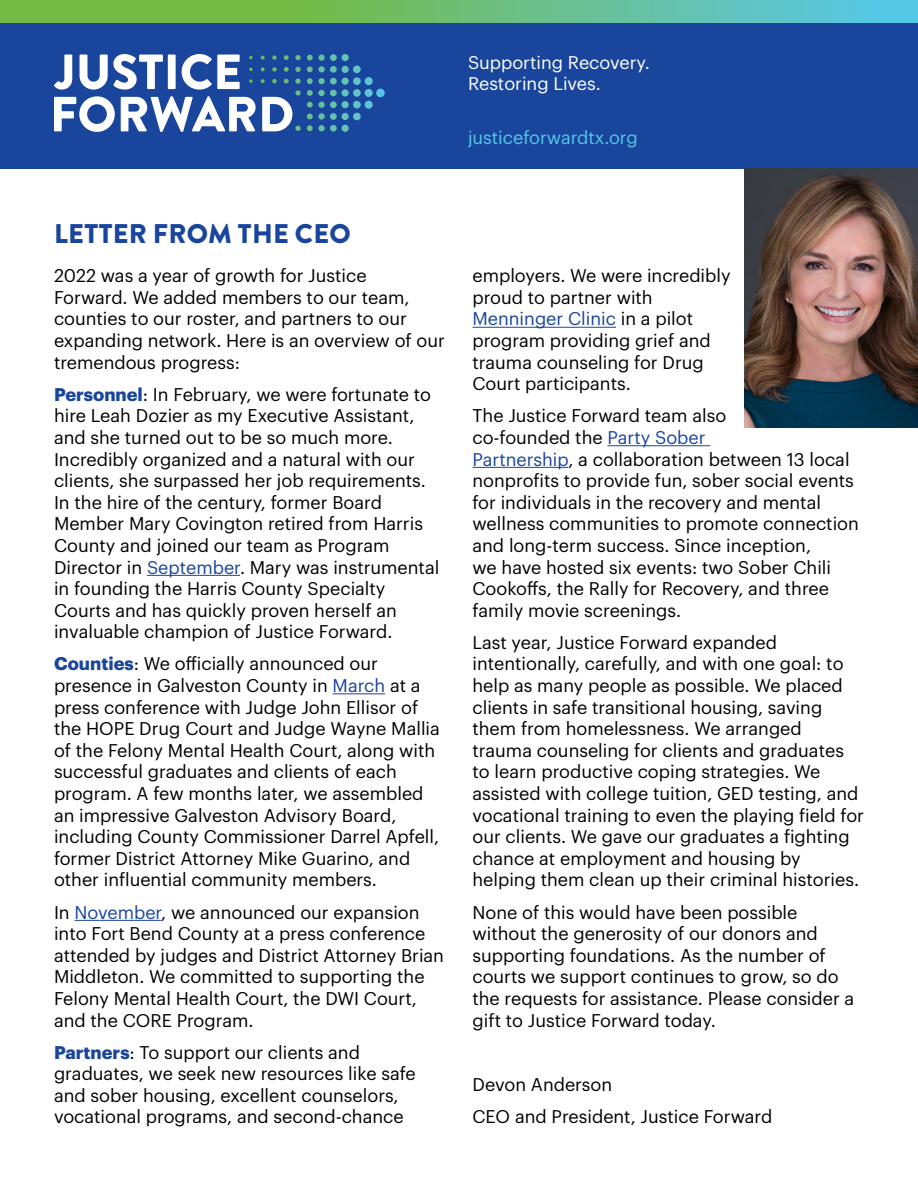
<style>
.page{position:relative;width:918px;height:1188px;background:#fff}
.page>*{position:absolute;margin:0;border:0;box-sizing:border-box;transform-origin:0 0}
.t1{font:900 27px "Brandon Grotesque";letter-spacing:.01em;color:#19459d}
.t2{font:18px/21.6px "Graphik";color:#000}
.t3{font:18px/21.6px "Graphik";color:#fff}
.t4{font:18px "Graphik";color:#55c8e6}
.s1{font-weight:700;color:#19459d}
.s2{color:#19459d}
</style>
<div class="page">
<div style="left:0;top:11px;width:918px;height:158px;background:#19459d"></div>
<svg style="left:54px;top:55px;width:18px;height:35px"></svg>
<svg style="left:80px;top:54px;width:83px;height:36px"></svg>
<div style="left:168px;top:55px;width:8px;height:34px;background:#fff"></div>
<svg style="left:182px;top:54px;width:58px;height:36px"></svg>
<svg style="left:54px;top:96px;width:61px;height:36px"></svg>
<svg style="left:121px;top:96px;width:135px;height:36px"></svg>
<svg style="left:249px;top:56px;width:4px;height:3px"></svg>
<svg style="left:261px;top:56px;width:4px;height:4px"></svg>
<svg style="left:272px;top:55px;width:5px;height:5px"></svg>
<svg style="left:284px;top:55px;width:5px;height:5px"></svg>
<svg style="left:295px;top:55px;width:6px;height:5px"></svg>
<svg style="left:307px;top:55px;width:6px;height:5px"></svg>
<svg style="left:318px;top:54px;width:7px;height:7px"></svg>
<div style="left:330px;top:54px;width:7px;height:7px;background:#64c1ab;border-radius:50%"></div>
<div style="left:342px;top:54px;width:7px;height:7px;background:#61c3b9;border-radius:50%"></div>
<svg style="left:249px;top:68px;width:4px;height:3px"></svg>
<svg style="left:261px;top:67px;width:4px;height:4px"></svg>
<svg style="left:272px;top:67px;width:5px;height:5px"></svg>
<svg style="left:284px;top:67px;width:5px;height:5px"></svg>
<svg style="left:295px;top:67px;width:6px;height:5px"></svg>
<svg style="left:307px;top:66px;width:6px;height:6px"></svg>
<div style="left:318px;top:66px;width:7px;height:7px;background:#67c09d;border-radius:50%"></div>
<div style="left:330px;top:66px;width:7px;height:7px;background:#64c1ab;border-radius:50%"></div>
<div style="left:342px;top:66px;width:7px;height:7px;background:#61c3b9;border-radius:50%"></div>
<div style="left:353px;top:66px;width:8px;height:7px;background:#5ec4c8;border-radius:50%"></div>
<svg style="left:249px;top:79px;width:4px;height:4px"></svg>
<svg style="left:261px;top:79px;width:4px;height:4px"></svg>
<svg style="left:272px;top:79px;width:5px;height:4px"></svg>
<svg style="left:284px;top:79px;width:5px;height:5px"></svg>
<svg style="left:295px;top:79px;width:6px;height:5px"></svg>
<svg style="left:307px;top:78px;width:6px;height:6px"></svg>
<div style="left:318px;top:78px;width:7px;height:6px;background:#67c09d;border-radius:50%"></div>
<div style="left:330px;top:78px;width:7px;height:7px;background:#64c1ab;border-radius:50%"></div>
<div style="left:342px;top:78px;width:7px;height:7px;background:#61c3b9;border-radius:50%"></div>
<div style="left:353px;top:77px;width:8px;height:8px;background:#5ec4c8;border-radius:50%"></div>
<div style="left:365px;top:77px;width:8px;height:8px;background:#5ac5d6;border-radius:50%"></div>
<svg style="left:307px;top:90px;width:6px;height:6px"></svg>
<div style="left:318px;top:90px;width:7px;height:6px;background:#67c09d;border-radius:50%"></div>
<div style="left:330px;top:90px;width:7px;height:6px;background:#64c1ab;border-radius:50%"></div>
<div style="left:342px;top:89px;width:7px;height:8px;background:#61c3b9;border-radius:50%"></div>
<div style="left:353px;top:89px;width:8px;height:8px;background:#5ec4c8;border-radius:50%"></div>
<div style="left:365px;top:89px;width:8px;height:8px;background:#5ac5d6;border-radius:50%"></div>
<div style="left:376px;top:89px;width:9px;height:8px;background:#54c7e5;border-radius:50%"></div>
<svg style="left:307px;top:102px;width:6px;height:6px"></svg>
<div style="left:318px;top:102px;width:7px;height:6px;background:#67c09d;border-radius:50%"></div>
<div style="left:330px;top:101px;width:7px;height:7px;background:#64c1ab;border-radius:50%"></div>
<div style="left:342px;top:101px;width:7px;height:7px;background:#61c3b9;border-radius:50%"></div>
<div style="left:353px;top:101px;width:8px;height:8px;background:#5ec4c8;border-radius:50%"></div>
<div style="left:365px;top:101px;width:8px;height:8px;background:#5ac5d6;border-radius:50%"></div>
<svg style="left:307px;top:114px;width:6px;height:5px"></svg>
<svg style="left:318px;top:113px;width:7px;height:7px"></svg>
<div style="left:330px;top:113px;width:7px;height:7px;background:#64c1ab;border-radius:50%"></div>
<div style="left:342px;top:113px;width:7px;height:7px;background:#61c3b9;border-radius:50%"></div>
<div style="left:353px;top:113px;width:8px;height:7px;background:#5ec4c8;border-radius:50%"></div>
<svg style="left:262px;top:90px;width:39px;height:41px"></svg>
<svg style="left:307px;top:125px;width:6px;height:6px"></svg>
<div style="left:318px;top:125px;width:7px;height:6px;background:#67c09d;border-radius:50%"></div>
<div style="left:330px;top:125px;width:7px;height:7px;background:#64c1ab;border-radius:50%"></div>
<div style="left:342px;top:125px;width:7px;height:7px;background:#61c3b9;border-radius:50%"></div>
<svg style="left:0;top:0;width:918px;height:23px;background:#6abf7f"></svg>
<hr style="left:147px;top:575px;width:93px;height:1px;background:#19459d">
<hr style="left:333px;top:693px;width:52px;height:1px;background:#19459d">
<hr style="left:75px;top:920px;width:86px;height:1px;background:#19459d">
<hr style="left:472px;top:327px;width:144px;height:1px;background:#19459d">
<hr style="left:607px;top:445px;width:103px;height:1px;background:#19459d">
<hr style="left:472px;top:467px;width:96px;height:1px;background:#19459d">
<img style="left:744px;top:169px;width:174px;height:259px">
<p class="t3" style="left:468px;top:50px;width:183px">Supporting Recovery.<br>Restoring Lives.</p>
<p class="t4" style="left:468px;top:124px;width:171px">justiceforwardtx.org</p>
<h1 class="t1" style="left:54px;top:214px;width:298px">LETTER FROM THE CEO</h1>
<p class="t2" style="left:54px;top:263px;width:392px">2022 was a year of growth for Justice<br>Forward. We added members to our team, counties to our roster, and partners to our expanding network. Here is an overview of our tremendous progress:</p>
<p class="t2" style="left:54px;top:382px;width:387px"><span class="s1">Personnel</span>: In February, we were fortunate to hire Leah Dozier as my Executive Assistant, and she turned out to be so much more.<br>Incredibly organized and a natural with our clients, she surpassed her job requirements.<br>In the hire of the century, former Board Member Mary Covington retired from Harris County and joined our team as Program Director in <span class="s2">September</span>. Mary was instrumental in founding the Harris County Specialty Courts and has quickly proven herself an invaluable champion of Justice Forward.</p>
<p class="t2" style="left:54px;top:652px;width:387px"><span class="s1">Counties</span>: We officially announced our presence in Galveston County in <span class="s2">March</span> at a press conference with Judge John Ellisor of the HOPE Drug Court and Judge Wayne Mallia of the Felony Mental Health Court, along with successful graduates and clients of each program. A few months later, we assembled an impressive Galveston Advisory Board, including County Commissioner Darrel Apfell, former District Attorney Mike Guarino, and other influential community members.</p>
<p class="t2" style="left:54px;top:900px;width:392px">In <span class="s2">November</span>, we announced our expansion into Fort Bend County at a press conference attended by judges and District Attorney Brian Middleton. We committed to supporting the Felony Mental Health Court, the DWI Court, and the CORE Program.</p>
<p class="t2" style="left:54px;top:1040px;width:363px"><span class="s1">Partners</span>: To support our clients and graduates, we seek new resources like safe and sober housing, excellent counselors, vocational programs, and second-chance</p>
<p class="t2" style="left:472px;top:263px;width:260px">employers. We were incredibly proud to partner with<br><span class="s2">Menninger Clinic</span> in a pilot program providing grief and trauma counseling for Drug<br>Court participants.</p>
<p class="t2" style="left:472px;top:404px;width:388px">The Justice Forward team also<br>co-founded the <span class="s2">Party Sober<br>Partnership</span>, a collaboration between 13 local nonprofits to provide fun, sober social events for individuals in the recovery and mental wellness communities to promote connection and long-term success. Since inception,<br>we have hosted six events: two Sober Chili Cookoffs, the Rally for Recovery, and three family movie screenings.</p>
<p class="t2" style="left:472px;top:630px;width:393px">Last year, Justice Forward expanded intentionally, carefully, and with one goal: to help as many people as possible. We placed clients in safe transitional housing, saving them from homelessness. We arranged trauma counseling for clients and graduates to learn productive coping strategies. We assisted with college tuition, GED testing, and vocational training to even the playing field for our clients. We gave our graduates a fighting chance at employment and housing by helping them clean up their criminal histories.</p>
<p class="t2" style="left:472px;top:900px;width:383px">None of this would have been possible without the generosity of our donors and supporting foundations. As the number of courts we support continues to grow, so do the requests for assistance. Please consider a gift to Justice Forward today.</p>
<p class="t2" style="left:472px;top:1067px;width:301px;line-height:32.1px">Devon Anderson<br>CEO and President, Justice Forward</p>
</div>
